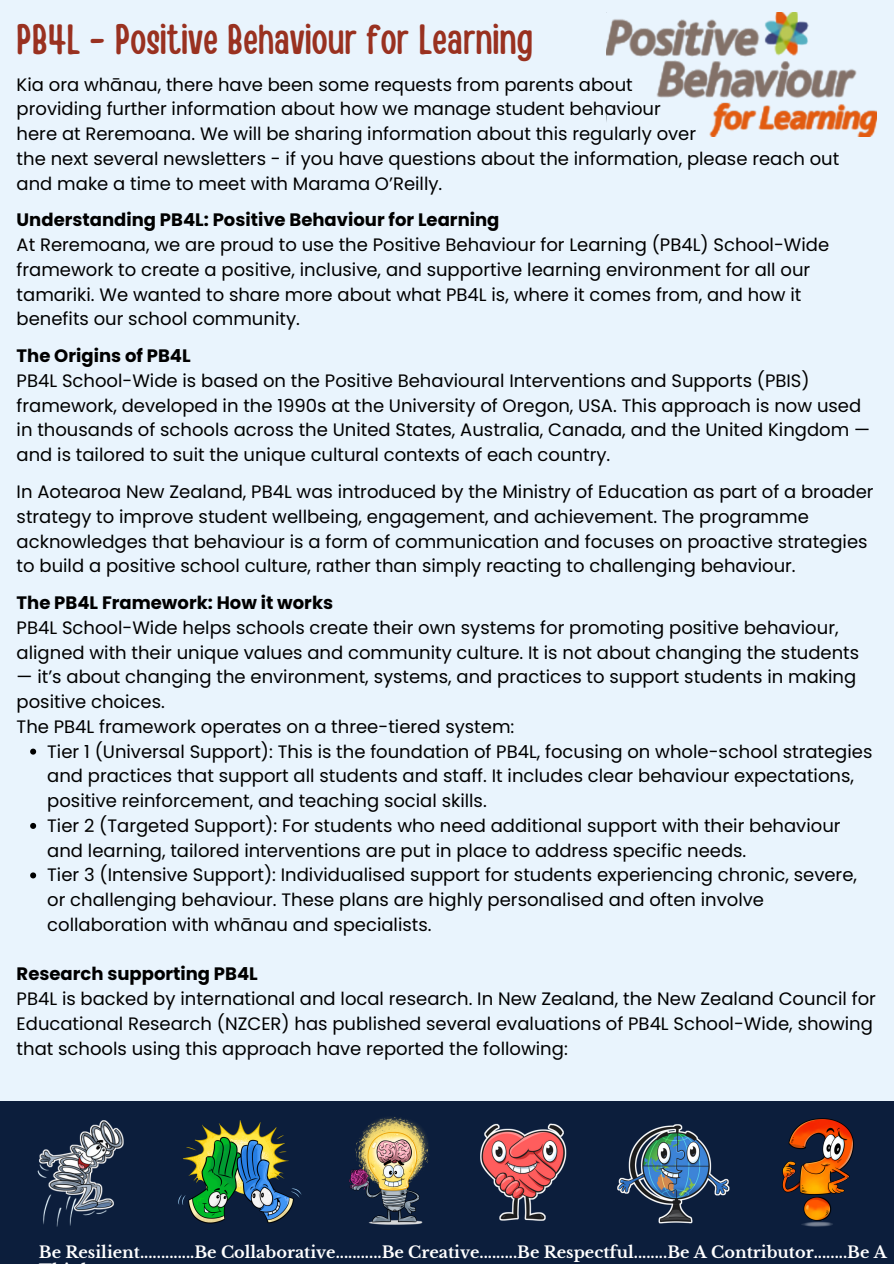
<style>
.page{position:relative;width:894px;height:1264px;background:#fff}
.page>*{position:absolute;margin:0;border:0;box-sizing:border-box;transform-origin:0 0}
.t1{font:42px "Handy Casual Condensed";color:#993120}
.t2{font:18px/24.8px "Poppins";color:#000}
.t3{font:700 18px "Poppins";color:#000}
.t4{font:700 16.05px "Libre Baskerville";color:#fff}
</style>
<div class="page">
<div style="left:0;top:0;width:893px;height:1263px;background:#e9f4fd"></div>
<img style="left:606px;top:12px;width:270px;height:124px">
<svg style="left:30px;top:748px;width:6px;height:6px"></svg>
<svg style="left:30px;top:823px;width:6px;height:6px"></svg>
<svg style="left:30px;top:872px;width:6px;height:6px"></svg>
<div style="left:0;top:1101px;width:893px;height:162px;background:#0c1e3c"></div>
<img style="left:38px;top:1120px;width:86px;height:107px">
<img style="left:782px;top:1118px;width:72px;height:109px">
<img style="left:480px;top:1123px;width:86px;height:98px">
<img style="left:349px;top:1117px;width:80px;height:108px">
<img style="left:178px;top:1120px;width:124px;height:104px">
<img style="left:617px;top:1124px;width:113px;height:100px">
<p class="t1" style="left:17px;top:12px;width:517px">PB4L - Positive Behaviour for Learning</p>
<p class="t2" style="left:17px;top:72px;width:617px">Kia ora whānau, there have been some requests from parents about</p>
<h1 class="t2" style="left:17px;top:97px;width:645px">providing further information about how we manage student behaviour</h1>
<p class="t2" style="left:17px;top:121px;width:680px">here at Reremoana. We will be sharing information about this regularly over</p>
<p class="t2" style="left:17px;top:146px;width:823px">the next several newsletters - if you have questions about the information, please reach out and make a time to meet with Marama O’Reilly.</p>
<p class="t3" style="left:17px;top:207px;width:484px">Understanding PB4L: Positive Behaviour for Learning</p>
<p class="t2" style="left:17px;top:232px;width:813px">At Reremoana, we are proud to use the Positive Behaviour for Learning (PB4L) School-Wide framework to create a positive, inclusive, and supportive learning environment for all our tamariki. We wanted to share more about what PB4L is, where it comes from, and how it benefits our school community.</p>
<p class="t3" style="left:17px;top:343px;width:175px">The Origins of PB4L</p>
<p class="t2" style="left:17px;top:368px;width:854px">PB4L School-Wide is based on the Positive Behavioural Interventions and Supports (PBIS) framework, developed in the 1990s at the University of Oregon, USA. This approach is now used in thousands of schools across the United States, Australia, Canada, and the United Kingdom — and is tailored to suit the unique cultural contexts of each country.</p>
<p class="t2" style="left:17px;top:479px;width:858px">In Aotearoa New Zealand, PB4L was introduced by the Ministry of Education as part of a broader strategy to improve student wellbeing, engagement, and achievement. The programme acknowledges that behaviour is a form of communication and focuses on proactive strategies to build a positive school culture, rather than simply reacting to challenging behaviour.</p>
<p class="t3" style="left:17px;top:590px;width:318px">The PB4L Framework: How it works</p>
<p class="t2" style="left:17px;top:615px;width:843px">PB4L School-Wide helps schools create their own systems for promoting positive behaviour, aligned with their unique values and community culture. It is not about changing the students</p>
<p class="t2" style="left:17px;top:664px;width:840px">— it’s about changing the environment, systems, and practices to support students in making positive choices.</p>
<p class="t2" style="left:17px;top:714px;width:499px">The PB4L framework operates on a three-tiered system:</p>
<p class="t2" style="left:47px;top:739px;width:826px">Tier 1 (Universal Support): This is the foundation of PB4L, focusing on whole-school strategies and practices that support all students and staff. It includes clear behaviour expectations, positive reinforcement, and teaching social skills.</p>
<p class="t2" style="left:47px;top:813px;width:794px">Tier 2 (Targeted Support): For students who need additional support with their behaviour and learning, tailored interventions are put in place to address specific needs.</p>
<p class="t2" style="left:47px;top:862px;width:811px">Tier 3 (Intensive Support): Individualised support for students experiencing chronic, severe, or challenging behaviour. These plans are highly personalised and often involve collaboration with whānau and specialists.</p>
<p class="t3" style="left:17px;top:961px;width:243px">Research supporting PB4L</p>
<p class="t2" style="left:17px;top:986px;width:860px">PB4L is backed by international and local research. In New Zealand, the New Zealand Council for<br>Educational Research (NZCER) has published several evaluations of PB4L School-Wide, showing that schools using this approach have reported the following:</p>
<p class="t4" style="left:39px;top:1242px;width:849px">Be Resilient.............Be Collaborative...........Be Creative.........Be Respectful........Be A Contributor........Be A</p>
</div>
